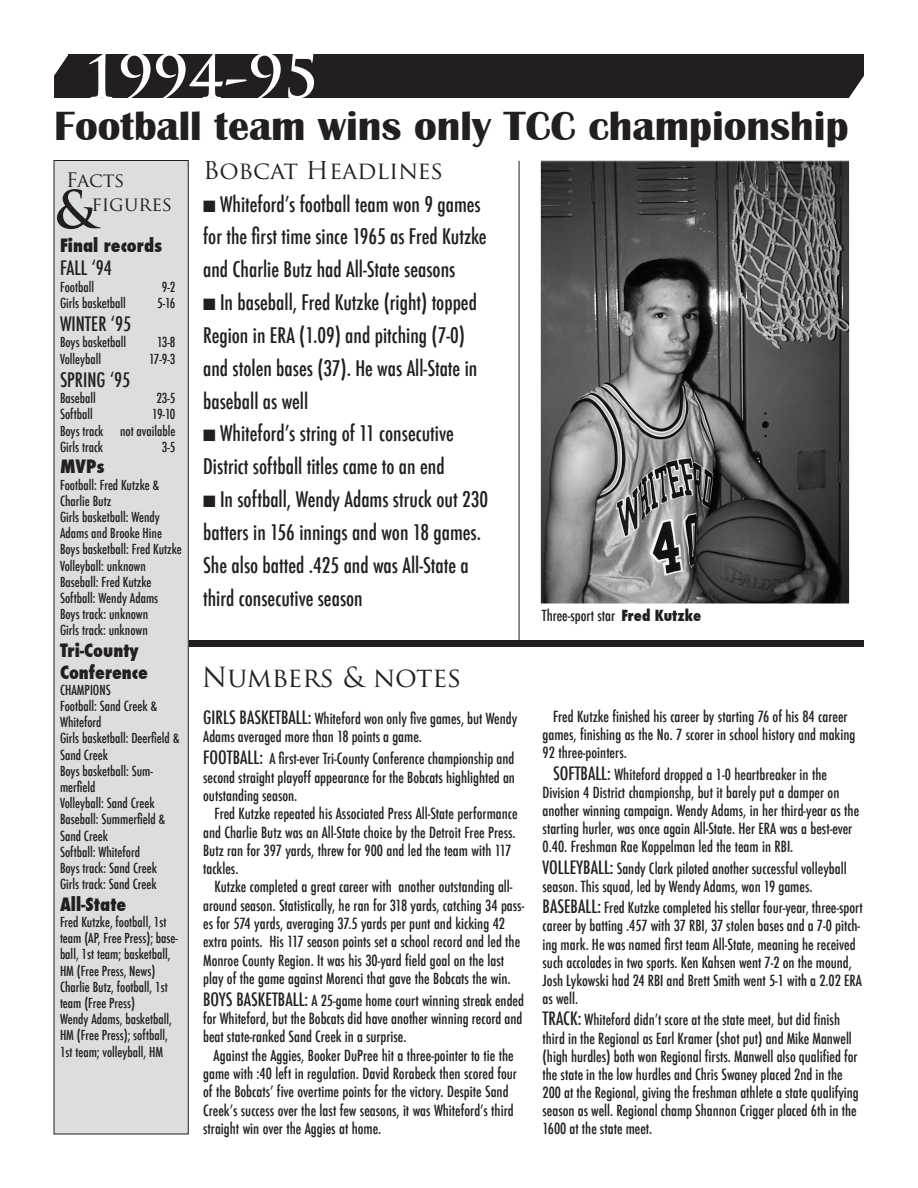
<style>
.page{position:relative;width:918px;height:1188px;background:#fff}
.page>*{position:absolute;margin:0;border:0;box-sizing:border-box;transform-origin:0 0}
.t1{font:700 58.5px "Trajan Pro";color:#fff}
.t2{font:700 51px "Trajan Pro";color:#231f20}
.t3{font:700 42px "Britannic";color:#231f20}
.t4{font:27px "Trajan Pro";letter-spacing:-.005em;color:#231f20}
.t5{font:24px "Trajan Pro";color:#231f20}
.t6{font:500 condensed 21px/32.8px "Futura";color:#231f20}
.t7{font:500 condensed 19.5px "Futura";color:#231f20}
.t8{font:19.5px "Trajan Pro";color:#231f20}
.t9{font:800 condensed 18px "Futura";color:#231f20}
.t10{font:500 condensed 15px/18.1px "Futura";color:#231f20}
.t11{font:500 condensed 13.5px/16.2px "Futura";color:#231f20}
.s1{font-weight:800}
.s2{font-size:18px}
</style>
<div class="page">
<div style="left:179px;top:640px;width:685px;height:6px;background:#231f20"></div>
<div style="left:54px;top:160px;width:134px;height:974px;background:#dcdddf"></div>
<div style="left:69px;top:54px;width:780px;height:43px;background:#231f20"></div>
<svg style="left:54px;top:54px;width:59px;height:44px"></svg>
<svg style="left:849px;top:76px;width:15px;height:21px"></svg>
<div style="left:54px;top:76px;width:15px;height:22px;background:#231f20"></div>
<div style="left:849px;top:54px;width:15px;height:22px;background:#231f20"></div>
<hr style="left:519px;top:161px;width:1px;height:483px;background:#231f20">
<img style="left:542px;top:162px;width:306px;height:440px">
<div style="left:540px;top:160px;width:310px;height:444px;border:1px solid #fff"></div>
<p class="t1" style="left:83px;top:40px;width:237px">1994-95</p>
<p class="t3" style="left:54px;top:103px;width:796px">Football team wins only TCC championship</p>
<p class="t8" style="left:66px;top:168px;width:60px">Facts</p>
<p class="t2" style="left:54px;top:178px;width:44px">&amp;</p>
<p class="t5" style="left:203px;top:155px;width:242px">Bobcat Headlines</p>
<p class="t6" style="left:203px;top:187px;width:285px">■ Whiteford’s football team won 9 games for the first time since 1965 as Fred Kutzke and Charlie Butz had All-State seasons</p>
<p class="t6" style="left:203px;top:286px;width:276px">■ In baseball, Fred Kutzke (right) topped Region in ERA (1.09) and pitching (7-0) and stolen bases (37). He was All-State in baseball as well</p>
<p class="t6" style="left:203px;top:417px;width:252px">■ Whiteford’s string of 11 consecutive<br>District softball titles came to an end</p>
<p class="t6" style="left:203px;top:483px;width:287px">■ In softball, Wendy Adams struck out 230 batters in 156 innings and won 18 games.<br>She also batted .425 and was All-State a third consecutive season</p>
<p class="t8" style="left:92px;top:191px;width:82px">figures</p>
<p class="t9" style="left:60px;top:233px;width:104px">Final records</p>
<p class="t7" style="left:60px;top:256px;width:53px">FALL ‘94</p>
<p class="t11" style="left:60px;top:279px;width:36px">Football</p>
<p class="t11" style="left:162px;top:279px;width:15px">9-2</p>
<p class="t11" style="left:60px;top:295px;width:67px">Girls basketball</p>
<p class="t11" style="left:157px;top:295px;width:20px">5-16</p>
<p class="t7" style="left:60px;top:312px;width:73px">WINTER ‘95</p>
<p class="t11" style="left:60px;top:334px;width:68px">Boys basketball</p>
<p class="t11" style="left:157px;top:334px;width:20px">13-8</p>
<p class="t11" style="left:60px;top:351px;width:43px">Volleyball</p>
<p class="t11" style="left:149px;top:351px;width:28px">17-9-3</p>
<p class="t7" style="left:60px;top:367px;width:72px">SPRING ‘95</p>
<p class="t11" style="left:60px;top:390px;width:37px">Baseball</p>
<p class="t11" style="left:156px;top:390px;width:21px">23-5</p>
<p class="t11" style="left:60px;top:406px;width:34px">Softball</p>
<p class="t11" style="left:152px;top:406px;width:25px">19-10</p>
<p class="t11" style="left:60px;top:423px;width:117px">Boys track not available</p>
<p class="t11" style="left:60px;top:439px;width:45px">Girls track</p>
<p class="t11" style="left:162px;top:439px;width:15px">3-5</p>
<p class="t9" style="left:60px;top:455px;width:46px">MVPs</p>
<p class="t11" style="left:60px;top:477px;width:101px">Football: Fred Kutzke &amp;<br>Charlie Butz</p>
<p class="t11" style="left:60px;top:509px;width:104px">Girls basketball: Wendy<br>Adams and Brooke Hine</p>
<p class="t11" style="left:60px;top:541px;width:123px">Boys basketball: Fred Kutzke</p>
<p class="t11" style="left:60px;top:558px;width:87px">Volleyball: unknown</p>
<p class="t11" style="left:60px;top:574px;width:93px">Baseball: Fred Kutzke</p>
<p class="t11" style="left:60px;top:590px;width:100px">Softball: Wendy Adams</p>
<p class="t11" style="left:60px;top:606px;width:90px">Boys track: unknown</p>
<p class="t11" style="left:60px;top:622px;width:89px">Girls track: unknown</p>
<p class="t9" style="left:60px;top:638px;width:80px">Tri-County</p>
<p class="t9" style="left:60px;top:660px;width:89px">Conference</p>
<p class="t11" style="left:60px;top:682px;width:52px">CHAMPIONS</p>
<p class="t11" style="left:60px;top:698px;width:99px">Football: Sand Creek &amp;<br>Whiteford</p>
<p class="t11" style="left:60px;top:730px;width:121px">Girls basketball: Deerfield &amp;<br>Sand Creek</p>
<p class="t11" style="left:60px;top:763px;width:94px">Boys basketball: Sum&shy;merfield</p>
<p class="t11" style="left:60px;top:795px;width:96px">Volleyball: Sand Creek</p>
<p class="t11" style="left:60px;top:811px;width:107px">Baseball: Summerfield &amp;<br>Sand Creek</p>
<p class="t11" style="left:60px;top:844px;width:82px">Softball: Whiteford</p>
<p class="t11" style="left:60px;top:860px;width:99px">Boys track: Sand Creek</p>
<p class="t11" style="left:60px;top:876px;width:98px">Girls track: Sand Creek</p>
<p class="t9" style="left:60px;top:892px;width:68px">All-State</p>
<p class="t11" style="left:60px;top:914px;width:119px">Fred Kutzke, football, 1st team (AP, Free Press); base&shy;ball, 1st team; basketball,<br>HM (Free Press, News)</p>
<p class="t11" style="left:60px;top:979px;width:109px">Charlie Butz, football, 1st team (Free Press)</p>
<p class="t11" style="left:60px;top:1011px;width:113px">Wendy Adams, basketball,<br>HM (Free Press); softball,<br>1st team; volleyball, HM</p>
<p class="t10" style="left:542px;top:607px;width:161px">Three-sport star <span class="s1">Fred Kutzke</span></p>
<p class="t4" style="left:202px;top:660px;width:261px">Numbers &amp; notes</p>
<p class="t10" style="left:203px;top:710px;width:316px"><span class="s2">GIRLS BASKETBALL:</span> Whiteford won only five games, but Wendy<br>Adams averaged more than 18 points a game.</p>
<p class="t10" style="left:203px;top:750px;width:313px;text-align:justify"><span class="s2">FOOTBALL:</span> A first-ever Tri-County Conference championship and second straight playoff appearance for the Bobcats highlighted an outstanding season.</p>
<p class="t10" style="left:203px;top:805px;width:316px;text-indent:11px">Fred Kutzke repeated his Associated Press All-State performance and Charlie Butz was an All-State choice by the Detroit Free Press.<br>Butz ran for 397 yards, threw for 900 and led the team with 117 tackles.</p>
<p class="t10" style="left:203px;top:878px;width:323px;text-indent:11px">Kutzke completed a great career with another outstanding all&shy;around season. Statistically, he ran for 318 yards, catching 34 pass&shy;es for 574 yards, averaging 37.5 yards per punt and kicking 42 extra points. His 117 season points set a school record and led the Monroe County Region. It was his 30-yard field goal on the last play of the game against Morenci that gave the Bobcats the win.</p>
<p class="t10" style="left:203px;top:991px;width:322px;text-align:justify"><span class="s2">BOYS BASKETBALL:</span> A 25-game home court winning streak ended for Whiteford, but the Bobcats did have another winning record and beat state-ranked Sand Creek in a surprise.</p>
<p class="t10" style="left:203px;top:1046px;width:315px;text-indent:10px">Against the Aggies, Booker DuPree hit a three-pointer to tie the game with :40 left in regulation. David Rorabeck then scored four of the Bobcats’ five overtime points for the victory. Despite Sand Creek’s success over the last few seasons, it was Whiteford’s third straight win over the Aggies at home.</p>
<p class="t10" style="left:543px;top:707px;width:314px;text-indent:10px">Fred Kutzke finished his career by starting 76 of his 84 career games, finishing as the No. 7 scorer in school history and making<br>92 three-pointers.</p>
<p class="t10" style="left:543px;top:765px;width:318px;text-indent:10px"><span class="s2">SOFTBALL:</span> Whiteford dropped a 1-0 heartbreaker in the Division 4 District championshp, but it barely put a damper on another winning campaign. Wendy Adams, in her third-year as the starting hurler, was once again All-State. Her ERA was a best-ever 0.40. Freshman Rae Koppelman led the team in RBI.</p>
<p class="t10" style="left:543px;top:859px;width:306px"><span class="s2">VOLLEYBALL:</span> Sandy Clark piloted another successful volleyball season. This squad, led by Wendy Adams, won 19 games.</p>
<p class="t10" style="left:543px;top:899px;width:322px"><span class="s2">BASEBALL:</span> Fred Kutzke completed his stellar four-year, three-sport career by batting .457 with 37 RBI, 37 stolen bases and a 7-0 pitch&shy;ing mark. He was named first team All-State, meaning he received such accolades in two sports. Ken Kahsen went 7-2 on the mound, Josh Lykowski had 24 RBI and Brett Smith went 5-1 with a 2.02 ERA as well.</p>
<p class="t10" style="left:543px;top:1011px;width:318px"><span class="s2">TRACK:</span> Whiteford didn’t score at the state meet, but did finish third in the Regional as Earl Kramer (shot put) and Mike Manwell (high hurdles) both won Regional firsts. Manwell also qualified for the state in the low hurdles and Chris Swaney placed 2nd in the 200 at the Regional, giving the freshman athlete a state qualifying season as well. Regional champ Shannon Crigger placed 6th in the 1600 at the state meet.</p>
</div>
